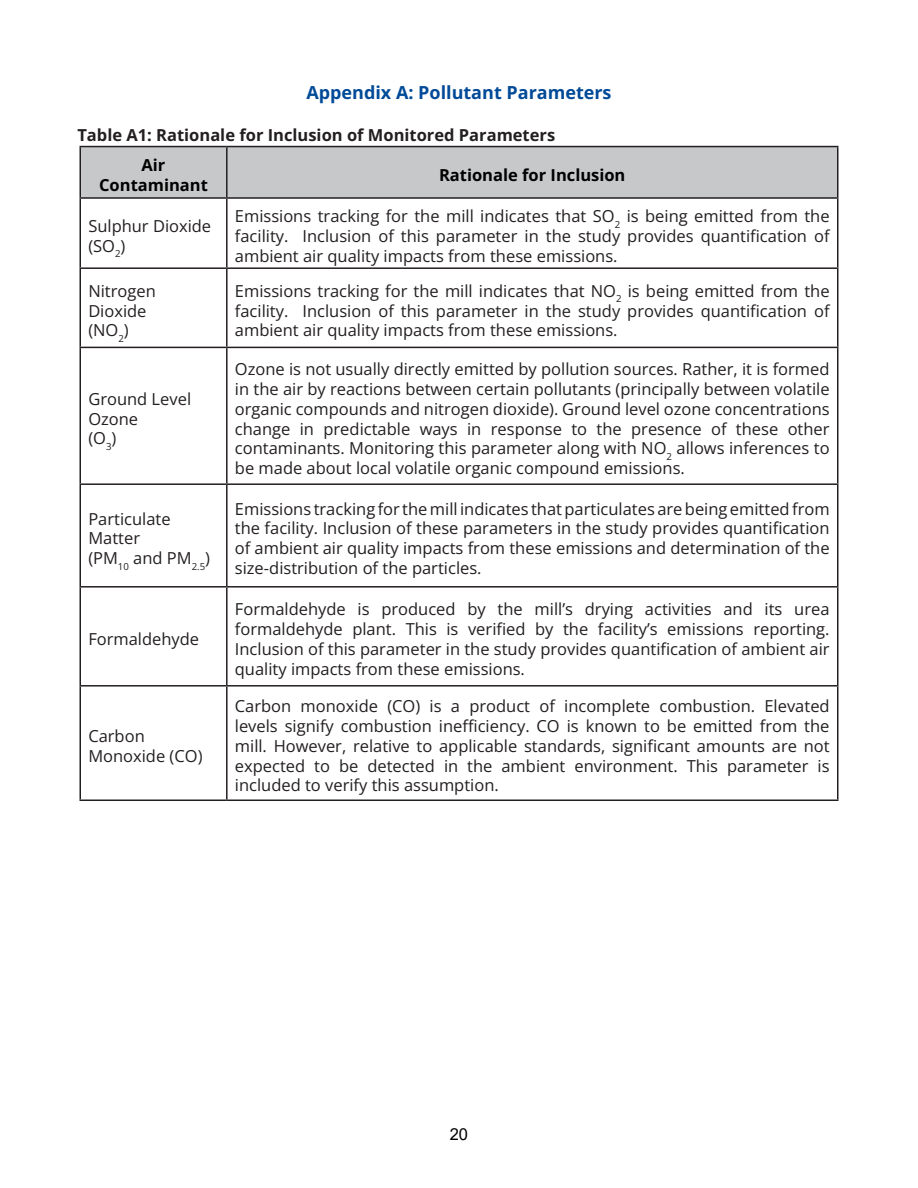
<style>
.page{position:relative;width:918px;height:1188px;background:#fff}
.page>*{position:absolute;margin:0;border:0;box-sizing:border-box;transform-origin:0 0}
.t1{font:700 18px "Open Sans";color:#004a98}
.t2{font:16.5px/19.8px "Open Sans";color:#231f20;text-align:justify}
.t3{font:700 16.5px "Open Sans";color:#231f20}
.t4{font:700 16.5px/19.8px "Open Sans";color:#000;text-align:center}
.t5{font:16.5px "Arial";color:#000}
</style>
<div class="page">
<div style="left:81px;top:147px;width:756px;height:50px;background:#c7c8ca"></div>
<hr style="left:80px;top:146px;width:147px;height:1px;background:#231f20">
<hr style="left:80px;top:147px;width:1px;height:50px;background:#231f20">
<hr style="left:227px;top:146px;width:611px;height:1px;background:#231f20">
<hr style="left:226px;top:147px;width:2px;height:50px;background:#231f20">
<hr style="left:837px;top:147px;width:1px;height:50px;background:#231f20">
<hr style="left:80px;top:197px;width:147px;height:2px;background:#231f20">
<hr style="left:80px;top:199px;width:1px;height:68px;background:#231f20">
<hr style="left:227px;top:197px;width:611px;height:2px;background:#231f20">
<hr style="left:226px;top:199px;width:2px;height:68px;background:#231f20">
<hr style="left:837px;top:199px;width:1px;height:68px;background:#231f20">
<hr style="left:80px;top:267px;width:147px;height:2px;background:#231f20">
<hr style="left:80px;top:269px;width:1px;height:78px;background:#231f20">
<hr style="left:227px;top:267px;width:611px;height:2px;background:#231f20">
<hr style="left:226px;top:269px;width:2px;height:78px;background:#231f20">
<hr style="left:837px;top:269px;width:1px;height:78px;background:#231f20">
<hr style="left:80px;top:347px;width:147px;height:1px;background:#231f20">
<hr style="left:80px;top:348px;width:1px;height:135px;background:#231f20">
<hr style="left:227px;top:347px;width:611px;height:1px;background:#231f20">
<hr style="left:226px;top:348px;width:2px;height:135px;background:#231f20">
<hr style="left:837px;top:348px;width:1px;height:135px;background:#231f20">
<hr style="left:80px;top:483px;width:147px;height:2px;background:#231f20">
<hr style="left:80px;top:485px;width:1px;height:101px;background:#231f20">
<hr style="left:227px;top:483px;width:611px;height:2px;background:#231f20">
<hr style="left:226px;top:485px;width:2px;height:101px;background:#231f20">
<hr style="left:837px;top:485px;width:1px;height:101px;background:#231f20">
<hr style="left:80px;top:586px;width:147px;height:2px;background:#231f20">
<hr style="left:80px;top:588px;width:1px;height:97px;background:#231f20">
<hr style="left:227px;top:586px;width:611px;height:2px;background:#231f20">
<hr style="left:226px;top:588px;width:2px;height:97px;background:#231f20">
<hr style="left:837px;top:588px;width:1px;height:97px;background:#231f20">
<hr style="left:80px;top:685px;width:147px;height:2px;background:#231f20">
<hr style="left:80px;top:687px;width:1px;height:113px;background:#231f20">
<hr style="left:227px;top:685px;width:611px;height:2px;background:#231f20">
<hr style="left:226px;top:687px;width:2px;height:113px;background:#231f20">
<hr style="left:837px;top:687px;width:1px;height:113px;background:#231f20">
<hr style="left:80px;top:800px;width:147px;height:1px;background:#231f20">
<hr style="left:227px;top:800px;width:611px;height:1px;background:#231f20">
<p class="t1" style="left:306px;top:80px;width:307px">Appendix A: Pollutant Parameters</p>
<p class="t3" style="left:77px;top:124px;width:479px">Table A1: Rationale for Inclusion of Monitored Parameters</p>
<p class="t4" style="left:99px;top:155px;width:110px">Air<br>Contaminant</p>
<p class="t4" style="left:439px;top:165px;width:188px">Rationale for Inclusion</p>
<p class="t2" style="left:88px;top:216px;width:124px">Sulphur Dioxide (SO<sub>2</sub>)</p>
<p class="t2" style="left:235px;top:206px;width:596px">Emissions tracking for the mill indicates that SO<sub>2</sub> is being emitted from the facility. Inclusion of this parameter in the study provides quantification of ambient air quality impacts from these emissions.</p>
<p class="t2" style="left:88px;top:281px;width:69px;text-align:left">Nitrogen<br>Dioxide (NO<sub>2</sub>)</p>
<p class="t2" style="left:235px;top:281px;width:596px">Emissions tracking for the mill indicates that NO<sub>2</sub> is being emitted from the facility. Inclusion of this parameter in the study provides quantification of ambient air quality impacts from these emissions.</p>
<p class="t2" style="left:88px;top:389px;width:104px;text-align:left">Ground Level<br>Ozone<br>(O<sub>3</sub>)</p>
<p class="t2" style="left:235px;top:359px;width:596px">Ozone is not usually directly emitted by pollution sources. Rather, it is formed in the air by reactions between certain pollutants (principally between volatile organic compounds and nitrogen dioxide). Ground level ozone concentrations change in predictable ways in response to the presence of these other contaminants. Monitoring this parameter along with NO<sub>2</sub> allows inferences to be made about local volatile organic compound emissions.</p>
<p class="t2" style="left:88px;top:508px;width:123px;text-align:left">Particulate<br>Matter<br>(PM<sub>10</sub> and PM<sub>2.5</sub>)</p>
<p class="t2" style="left:235px;top:498px;width:596px">Emissions tracking for the mill indicates that particulates are being emitted from the facility. Inclusion of these parameters in the study provides quantification of ambient air quality impacts from these emissions and determination of the size-distribution of the particles.</p>
<p class="t2" style="left:88px;top:629px;width:112px">Formaldehyde</p>
<p class="t2" style="left:88px;top:726px;width:116px">Carbon<br>Monoxide (CO)</p>
<p class="t2" style="left:235px;top:599px;width:596px">Formaldehyde is produced by the mill’s drying activities and its urea formaldehyde plant. This is verified by the facility’s emissions reporting.<br>Inclusion of this parameter in the study provides quantification of ambient air quality impacts from these emissions.</p>
<p class="t2" style="left:235px;top:696px;width:596px">Carbon monoxide (CO) is a product of incomplete combustion. Elevated levels signify combustion inefficiency. CO is known to be emitted from the mill. However, relative to applicable standards, significant amounts are not expected to be detected in the ambient environment. This parameter is included to verify this assumption.</p>
<p class="t5" style="left:450px;top:1123px;width:20px">20</p>
</div>
